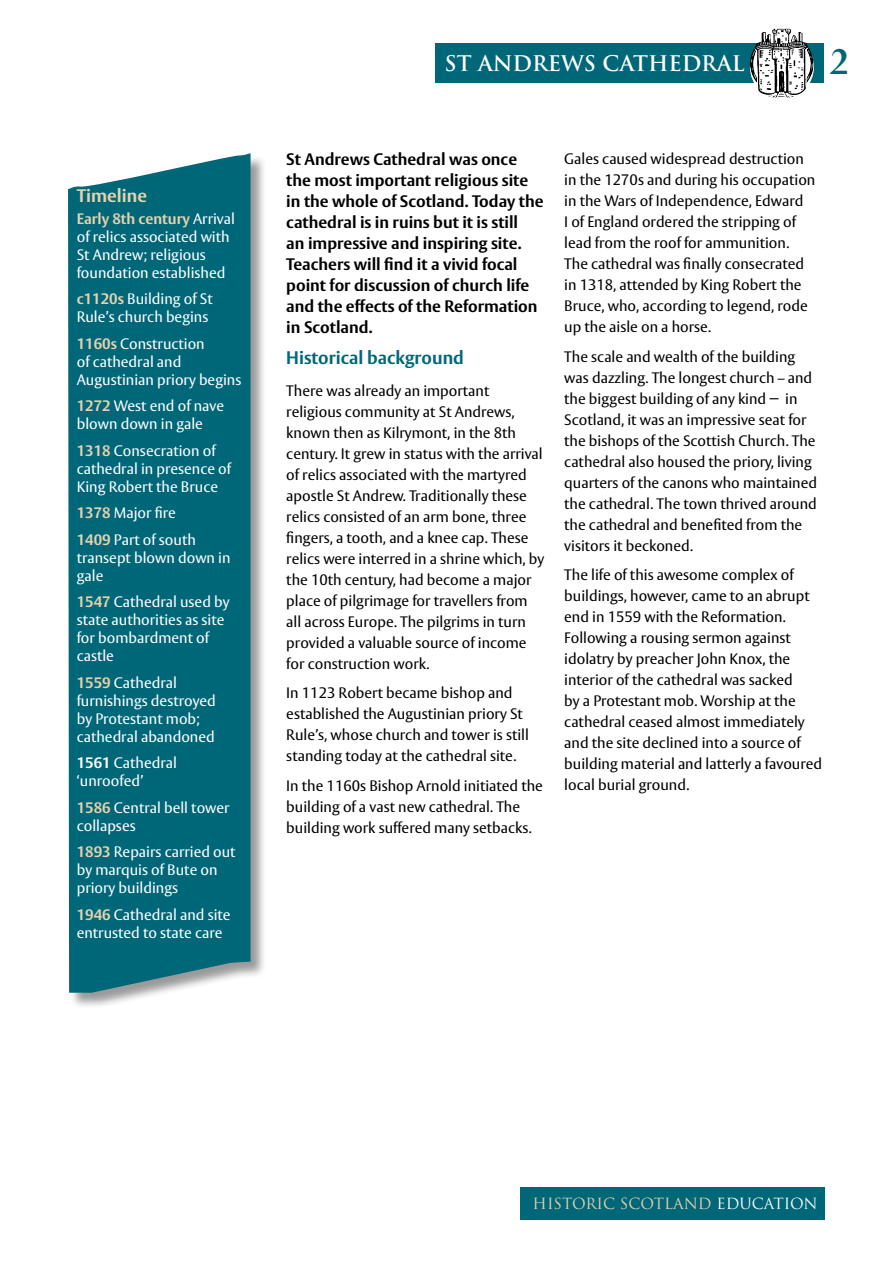
<style>
.page{position:relative;width:893px;height:1263px;background:#fff}
.page>*{position:absolute;margin:0;border:0;box-sizing:border-box;transform-origin:0 0}
.t1{font:700 42px "Perpetua";color:#006779}
.t2{font:700 21px "Trajan";color:#fff}
.t3{font:700 18px "Vesta";color:#006779}
.t4{font:700 18px "Vesta";color:#e7d2ad}
.t5{font:700 16.5px/21px "Vesta";color:#000}
.t6{font:15px/21px "Vesta";color:#000}
.t7{font:15px/18px "Vesta";color:#fff}
.t8{font:15px "Trajan";color:#e7d2ad}
.s1{font-weight:700;color:#e7d2ad}
.s2{font-weight:700}
.s3{color:#fff}
</style>
<div class="page">
<div style="left:462px;top:43px;width:361px;height:40px;background:#006779"></div>
<div style="left:435px;top:43px;width:332px;height:40px;background:#006779"></div>
<svg style="left:750px;top:35px;width:64px;height:64px;background:#a8a8a8"></svg>
<img style="left:767px;top:29px;width:10px;height:14px">
<div style="left:520px;top:1187px;width:305px;height:33px;background:#006779"></div>
<div style="left:68px;top:153px;width:205px;height:862px;background:#000;opacity:.4"></div>
<div style="left:68px;top:153px;width:183px;height:840px;background:#006779"></div>
<p class="t4" style="left:77px;top:184px;width:72px">Timeline</p>
<p class="t7" style="left:77px;top:210px;width:160px"><span class="s1">Early 8th century</span> Arrival of relics associated with<br>St Andrew; religious foundation established</p>
<p class="t7" style="left:77px;top:291px;width:137px"><span class="s1">c1120s</span> Building of St<br>Rule’s church begins</p>
<p class="t7" style="left:77px;top:335px;width:166px"><span class="s1">1160s</span> Construction<br>of cathedral and<br>Augustinian priory begins</p>
<p class="t7" style="left:77px;top:398px;width:149px"><span class="s1">1272</span> West end of nave blown down in gale</p>
<p class="t7" style="left:77px;top:442px;width:156px"><span class="s1">1318</span> Consecration of cathedral in presence of<br>King Robert the Bruce</p>
<p class="t7" style="left:77px;top:501px;width:121px;line-height:26.5px"><span class="s1">1378</span> Major fire<br><span class="s1">1409</span> Part of south</p>
<p class="t7" style="left:77px;top:549px;width:155px">transept blown down in gale</p>
<p class="t7" style="left:77px;top:594px;width:154px"><span class="s1">1547</span> Cathedral used by state authorities as site for bombardment of castle</p>
<p class="t7" style="left:77px;top:674px;width:141px"><span class="s1">1559</span> Cathedral furnishings destroyed by Protestant mob; cathedral abandoned</p>
<p class="t7" style="left:77px;top:755px;width:102px"><span class="s2">1561</span> Cathedral ‘unroofed’</p>
<p class="t7" style="left:77px;top:799px;width:154px"><span class="s1">1586</span> Central bell tower collapses</p>
<p class="t7" style="left:77px;top:844px;width:160px"><span class="s1">1893</span> Repairs carried out by marquis of Bute on priory buildings</p>
<p class="t7" style="left:77px;top:906px;width:155px"><span class="s1">1946</span> Cathedral and site entrusted to state care</p>
<h2 class="t2" style="left:445px;top:51px;width:301px">ST ANDREWS CATHEDRAL</h2>
<h1 class="t1" style="left:829px;top:39px;width:21px">2</h1>
<p class="t5" style="left:286px;top:150px;width:259px">St Andrews Cathedral was once the most important religious site in the whole of Scotland. Today the cathedral is in ruins but it is still<br>an impressive and inspiring site.<br>Teachers will find it a vivid focal point for discussion of church life and the effects of the Reformation in Scotland.</p>
<p class="t3" style="left:286px;top:347px;width:179px">Historical background</p>
<p class="t6" style="left:286px;top:381px;width:259px">There was already an important religious community at St Andrews, known then as Kilrymont, in the 8th century. It grew in status with the arrival of relics associated with the martyred apostle St Andrew. Traditionally these relics consisted of an arm bone, three fingers, a tooth, and a knee cap. These relics were interred in a shrine which, by the 10th century, had become a major place of pilgrimage for travellers from all across Europe. The pilgrims in turn provided a valuable source of income for construction work.</p>
<p class="t6" style="left:286px;top:683px;width:244px">In 1123 Robert became bishop and established the Augustinian priory St Rule’s, whose church and tower is still standing today at the cathedral site.</p>
<p class="t6" style="left:286px;top:776px;width:258px">In the 1160s Bishop Arnold initiated the building of a vast new cathedral. The building work suffered many setbacks.</p>
<p class="t6" style="left:564px;top:149px;width:253px">Gales caused widespread destruction in the 1270s and during his occupation in the Wars of Independence, Edward<br>I of England ordered the stripping of lead from the roof for ammunition.<br>The cathedral was finally consecrated in 1318, attended by King Robert the Bruce, who, according to legend, rode up the aisle on a horse.</p>
<p class="t6" style="left:564px;top:347px;width:254px">The scale and wealth of the building was dazzling. The longest church – and the biggest building of any kind − in Scotland, it was an impressive seat for the bishops of the Scottish Church. The cathedral also housed the priory, living quarters of the canons who maintained the cathedral. The town thrived around the cathedral and benefited from the visitors it beckoned.</p>
<p class="t6" style="left:564px;top:565px;width:259px">The life of this awesome complex of buildings, however, came to an abrupt end in 1559 with the Reformation.<br>Following a rousing sermon against idolatry by preacher John Knox, the interior of the cathedral was sacked<br>by a Protestant mob. Worship at the cathedral ceased almost immediately and the site declined into a source of building material and latterly a favoured local burial ground.</p>
<p class="t8" style="left:533px;top:1195px;width:287px">HISTORIC SCOTLAND <span class="s3">EDUCATION</span></p>
</div>
